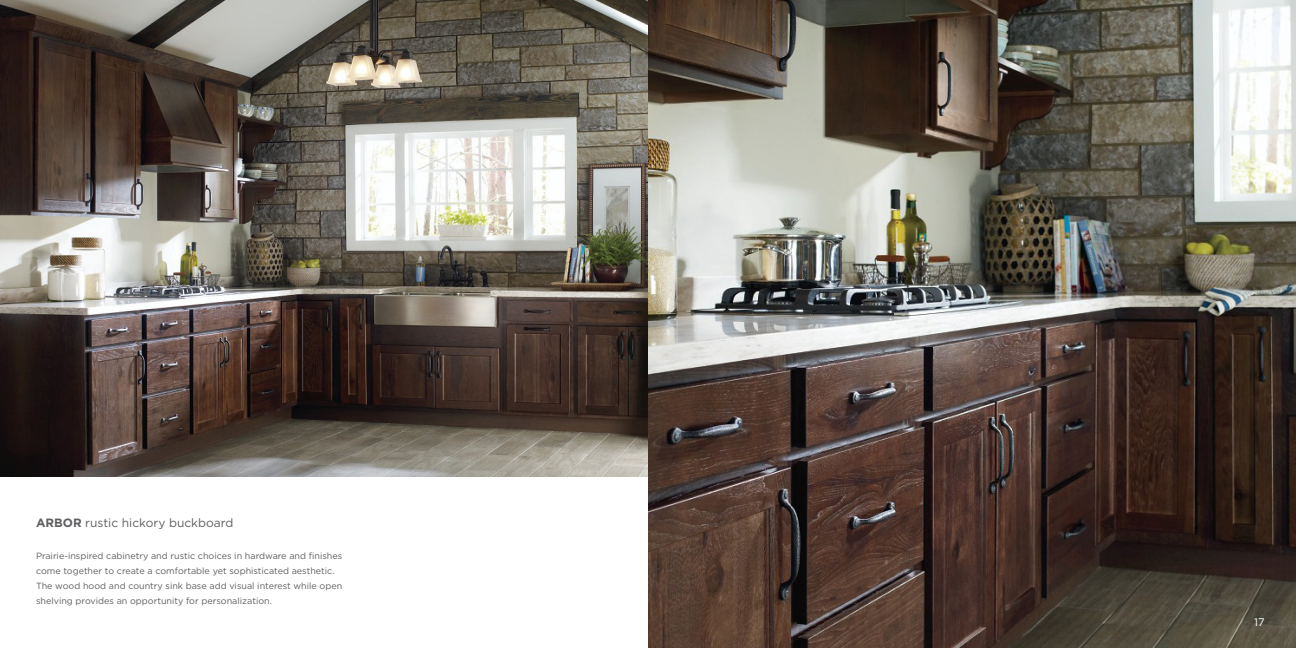
<style>
.page{position:relative;width:1296px;height:648px;background:#fff}
.page>*{position:absolute;margin:0;border:0;box-sizing:border-box;transform-origin:0 0}
.t1{font:12px "Gotham";color:#5f5f62}
.t2{font:11px "Gotham";color:#fff}
.t3{font:9px/15px "Gotham";color:#5f5f62}
.s1{font-weight:700}
</style>
<div class="page">
<img style="left:0;top:0;width:648px;height:477px">
<img style="left:648px;top:0;width:648px;height:648px">
<p class="t1" style="left:36px;top:516px;width:199px"><span class="s1">ARBOR</span> rustic hickory buckboard</p>
<p class="t3" style="left:36px;top:548px;width:308px">Prairie-inspired cabinetry and rustic choices in hardware and finishes come together to create a comfortable yet sophisticated aesthetic.<br>The wood hood and country sink base add visual interest while open shelving provides an opportunity for personalization.</p>
<p class="t2" style="left:1254px;top:616px;width:12px">17</p>
</div>
